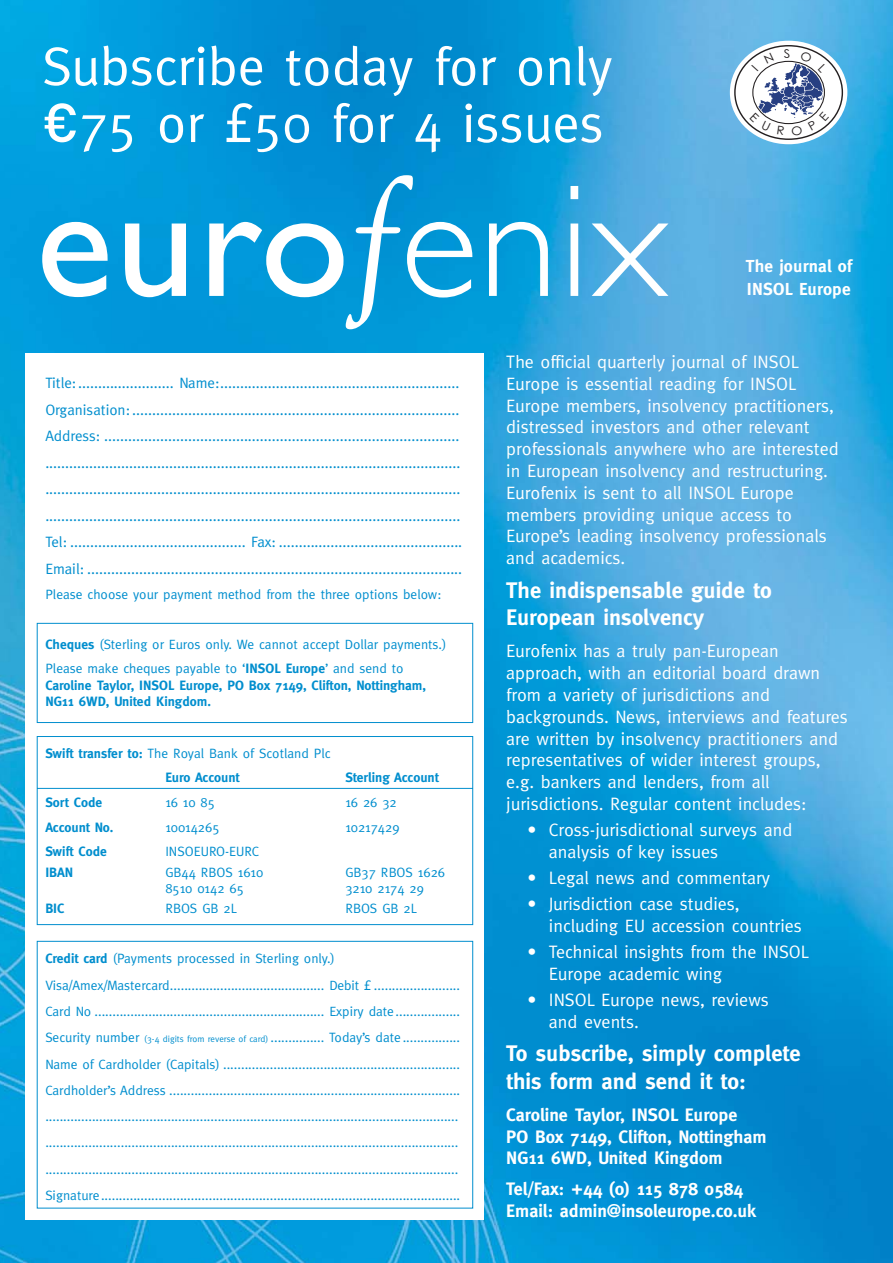
<style>
.page{position:relative;width:893px;height:1263px;background:#fff}
.page>*{position:absolute;margin:0;border:0;box-sizing:border-box;transform-origin:0 0}
.t1{font:161.25px "Gill Sans";color:#fff}
.t2{font:54px/57px "Meta";color:#fff}
.t3{font:700 22.5px/27.2px "Meta";color:#fff}
.t4{font:18px/21.8px "Meta";color:#fff}
.t5{font:700 18px/21.8px "Meta";color:#fff}
.t6{font:700 17.4px/24px "Meta";letter-spacing:.01em;color:#fff}
.t7{font:15px/26.5px "Meta";color:#008ece}
.t8{font:13.5px/26.2px "Meta";color:#008ece}
.t9{font:700 13.5px/24.8px "Meta";color:#008ece}
.s1{font-family:"DIN";font-weight:500}
.s2{font-family:"Goudy Old Style T";font-style:italic;font-size:181.95px}
.s3{font-weight:300}
.s4{font-weight:700}
.s5{font-weight:400}
.s6{font-size:9px}
</style>
<div class="page">
<img style="left:0;top:0;width:892px;height:1263px">
<div style="left:25px;top:353px;width:458px;height:867px;background:#fff"></div>
<svg style="left:36px;top:736px;width:437px;height:189px"></svg>
<svg style="left:729px;top:41px;width:118px;height:103px"></svg>
<div style="left:37px;top:623px;width:436px;height:100px;border:1px solid #008ece"></div>
<div style="left:37px;top:941px;width:436px;height:267px;border:1px solid #008ece"></div>
<svg style="left:749px;top:49px;width:80px;height:87px"></svg>
<h2 class="t2" style="left:42px;top:42px;width:572px">Subscribe today for only <span class="s1">€</span>75 or £50 for 4 issues</h2>
<h1 class="t1" style="left:36px;top:186px;width:634px">euro<span class="s2">f</span><span class="s3">enix</span></h1>
<p class="t6" style="left:746px;top:255px;width:107px">The journal of<br>INSOL Europe</p>
<p class="t7" style="left:45px;top:371px;width:418px">Title:........................ Name:............................................................<br>Organisation:..................................................................................<br>Address: ......................................................................................... ........................................................................................................ ........................................................................................................ ........................................................................................................<br>Tel: ............................................ Fax: ..............................................<br>Email: ..............................................................................................</p>
<p class="t8" style="left:45px;top:583px;width:397px">Please choose your payment method from the three options below:</p>
<p class="t8" style="left:45px;top:633px;width:403px;line-height:24.8px"><span class="s4">Cheques</span> (Sterling or Euros only. We cannot accept Dollar payments.)<br>Please make cheques payable to ‘<span class="s4">INSOL Europe</span>’ and send to</p>
<p class="t9" style="left:45px;top:678px;width:382px;line-height:16.2px">Caroline Taylor, INSOL Europe, PO Box 7149, Clifton, Nottingham,<br>NG11 6WD, United Kingdom.</p>
<p class="t9" style="left:165px;top:742px;width:167px;text-indent:-120px">Swift transfer to: <span class="s5">The Royal Bank of Scotland Plc<br></span>Euro Account</p>
<p class="t9" style="left:345px;top:766px;width:95px">Sterling Account</p>
<p class="t9" style="left:45px;top:791px;width:58px">Sort Code</p>
<p class="t8" style="left:165px;top:790px;width:51px">16 10 85</p>
<p class="t8" style="left:345px;top:790px;width:53px">16 26 32</p>
<p class="t9" style="left:45px;top:816px;width:70px">Account No.</p>
<p class="t8" style="left:165px;top:815px;width:56px">10014265</p>
<p class="t8" style="left:345px;top:815px;width:56px">10217429</p>
<p class="t9" style="left:45px;top:840px;width:63px">Swift Code</p>
<p class="t8" style="left:165px;top:840px;width:95px">INSOEURO-EURC</p>
<p class="t9" style="left:45px;top:861px;width:29px">IBAN</p>
<p class="t8" style="left:165px;top:860px;width:99px">GB44 RBOS 1610</p>
<p class="t8" style="left:345px;top:860px;width:101px">GB37 RBOS 1626</p>
<p class="t8" style="left:165px;top:876px;width:80px">8510 0142 65</p>
<p class="t8" style="left:345px;top:876px;width:80px">3210 2174 29</p>
<p class="t9" style="left:45px;top:897px;width:21px">BIC</p>
<p class="t8" style="left:165px;top:897px;width:73px">RBOS GB 2L</p>
<p class="t8" style="left:345px;top:897px;width:73px">RBOS GB 2L</p>
<p class="t8" style="left:45px;top:947px;width:416px"><span class="s4">Credit card</span> (Payments processed in Sterling only.)<br>Visa/Amex/Mastercard........................................... Debit £ ........................<br>Card No ................................................................ Expiry date..................<br>Security number <span class="s6">(3-4 digits from reverse of card)</span> ............... Today’s date................<br>Name of Cardholder (Capitals) ..................................................................<br>Cardholder’s Address ................................................................................. ................................................................................................................... ................................................................................................................... ...................................................................................................................<br>Signature....................................................................................................</p>
<p class="t4" style="left:506px;top:352px;width:334px">The official quarterly journal of INSOL Europe is essential reading for INSOL Europe members, insolvency practitioners, distressed investors and other relevant professionals anywhere who are interested in European insolvency and restructuring.<br>Eurofenix is sent to all INSOL Europe members providing unique access to Europe’s leading insolvency professionals and academics.</p>
<h3 class="t3" style="left:506px;top:578px;width:267px">The indispensable guide to<br>European insolvency</h3>
<p class="t4" style="left:506px;top:642px;width:343px">Eurofenix has a truly pan-European approach, with an editorial board drawn from a variety of jurisdictions and backgrounds. News, interviews and features are written by insolvency practitioners and representatives of wider interest groups, e.g. bankers and lenders, from all jurisdictions. Regular content includes:</p>
<h3 class="t4" style="left:549px;top:820px;width:245px;text-indent:-21px">• Cross-jurisdictional surveys and analysis of key issues</h3>
<h3 class="t4" style="left:527px;top:868px;width:244px">• Legal news and commentary</h3>
<h3 class="t4" style="left:549px;top:894px;width:254px;text-indent:-21px">• Jurisdiction case studies, including EU accession countries</h3>
<h3 class="t4" style="left:549px;top:942px;width:262px;text-indent:-21px">• Technical insights from the INSOL<br>Europe academic wing</h3>
<h3 class="t4" style="left:549px;top:990px;width:222px;text-indent:-21px">• INSOL Europe news, reviews and events.</h3>
<h3 class="t3" style="left:506px;top:1042px;width:296px">To subscribe, simply complete this form and send it to:</h3>
<h3 class="t5" style="left:506px;top:1105px;width:262px">Caroline Taylor, INSOL Europe<br>PO Box 7149, Clifton, Nottingham<br>NG11 6WD, United Kingdom</h3>
<h3 class="t5" style="left:506px;top:1179px;width:251px">Tel/Fax: +44 (0) 115 878 0584<br>Email: admin@insoleurope.co.uk</h3>
</div>
